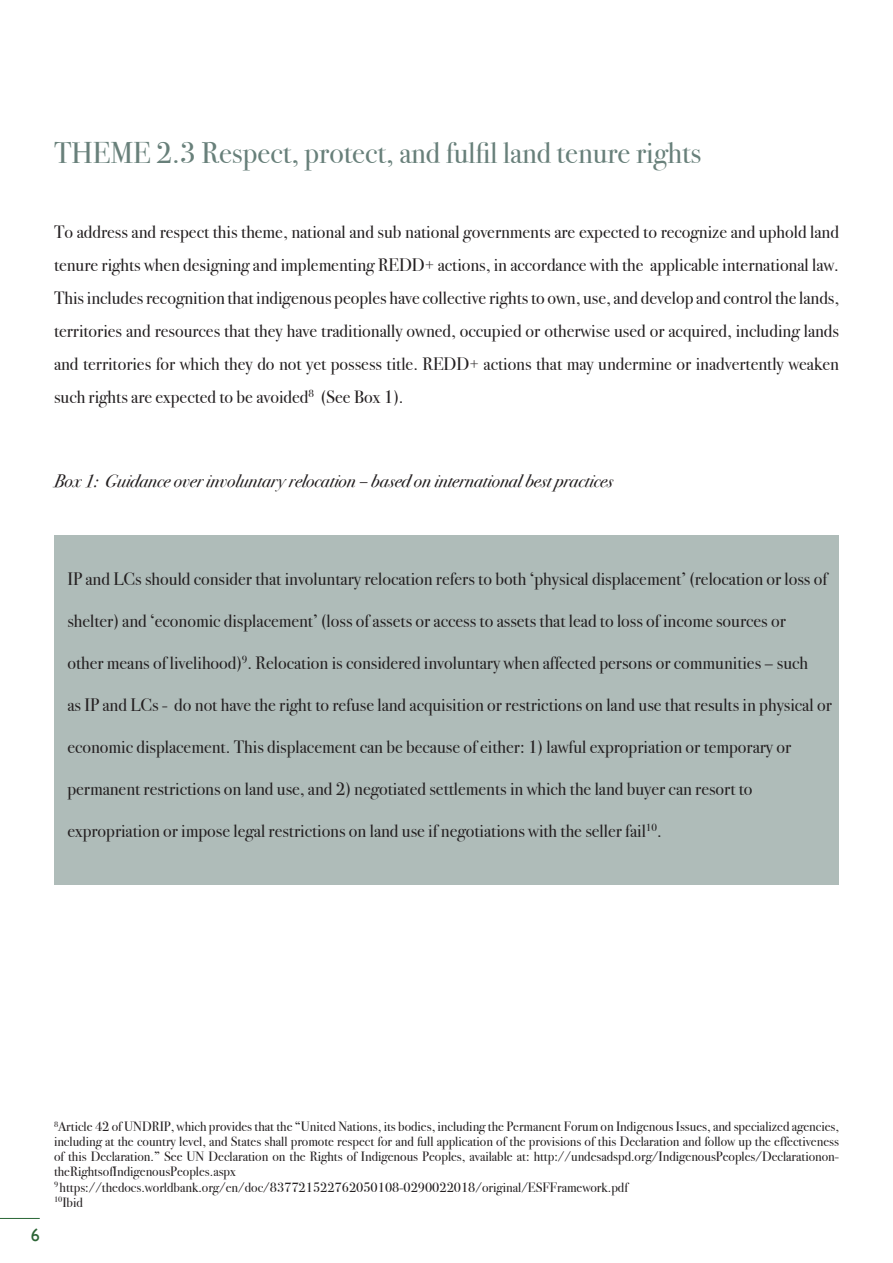
<style>
.page{position:relative;width:893px;height:1263px;background:#fff}
.page>*{position:absolute;margin:0;border:0;box-sizing:border-box;transform-origin:0 0}
.Body{font:30px "Bodoni Svty Two ITCTT";color:#68807a}
.Body-2{font:18px/33px "Bodoni Svty Two ITCTT";color:#231f20;text-align:justify}
.Body-3{font:italic 18px "Bodoni Svty Two ITCTT";color:#231f20}
.t1{font:18px "Gill Sans";color:#2c6536}
.Body-4{font:13.5px/15.1px "Bodoni Svty Two ITCTT";color:#231f20;text-align:justify}
</style>
<div class="page">
<hr style="left:0;top:1218px;width:40px;height:1px;background:#276534">
<div style="left:54px;top:535px;width:785px;height:350px;background:#afbcb9"></div>
<p class="Body" style="left:54px;top:129px;width:649px">THEME 2.3 Respect, protect, and fulfil land tenure rights</p>
<p class="Body-2" style="left:54px;top:214px;width:787px">To address and respect this theme, national and sub national governments are expected to recognize and uphold land tenure rights when designing and implementing REDD+ actions, in accordance with the applicable international law.<br>This includes recognition that indigenous peoples have collective rights to own, use, and develop and control the lands, territories and resources that they have traditionally owned, occupied or otherwise used or acquired, including lands and territories for which they do not yet possess title. REDD+ actions that may undermine or inadvertently weaken such rights are expected to be avoided<sup>8</sup> (See Box 1).</p>
<p class="Body-3" style="left:54px;top:466px;width:561px">Box 1: Guidance over involuntary relocation – based on international best practices</p>
<p class="Body-2" style="left:67px;top:560px;width:761px">IP and LCs should consider that involuntary relocation refers to both ‘physical displacement’ (relocation or loss of</p>
<p class="Body-2" style="left:67px;top:602px;width:720px">shelter) and ‘economic displacement’ (loss of assets or access to assets that lead to loss of income sources or</p>
<p class="Body-2" style="left:67px;top:644px;width:742px">other means of livelihood)<sup>9</sup>. Relocation is considered involuntary when affected persons or communities – such</p>
<p class="Body-2" style="left:67px;top:686px;width:766px">as IP and LCs - do not have the right to refuse land acquisition or restrictions on land use that results in physical or</p>
<p class="Body-2" style="left:67px;top:728px;width:725px">economic displacement. This displacement can be because of either: 1) lawful expropriation or temporary or</p>
<p class="Body-2" style="left:67px;top:770px;width:687px">permanent restrictions on land use, and 2) negotiated settlements in which the land buyer can resort to</p>
<p class="Body-2" style="left:67px;top:812px;width:596px">expropriation or impose legal restrictions on land use if negotiations with the seller fail<sup>10</sup>.</p>
<p class="t1" style="left:31px;top:1224px;width:10px">6</p>
<p class="Body-4" style="left:54px;top:1117px;width:786px"><sup>8</sup>Article 42 of UNDRIP, which provides that the “United Nations, its bodies, including the Permanent Forum on Indigenous Issues, and specialized agencies, including at the country level, and States shall promote respect for and full application of the provisions of this Declaration and follow up the effectiveness of this Declaration.” See UN Declaration on the Rights of Indigenous Peoples, available at: http://undesadspd.org/IndigenousPeoples/Declarationon&shy;theRightsofIndigenousPeoples.aspx</p>
<p class="Body-4" style="left:54px;top:1178px;width:575px"><sup>9</sup> https://thedocs.worldbank.org/en/doc/837721522762050108-0290022018/original/ESFFramework.pdf</p>
<p class="Body-4" style="left:54px;top:1193px;width:30px"><sup>10</sup>Ibid</p>
</div>
